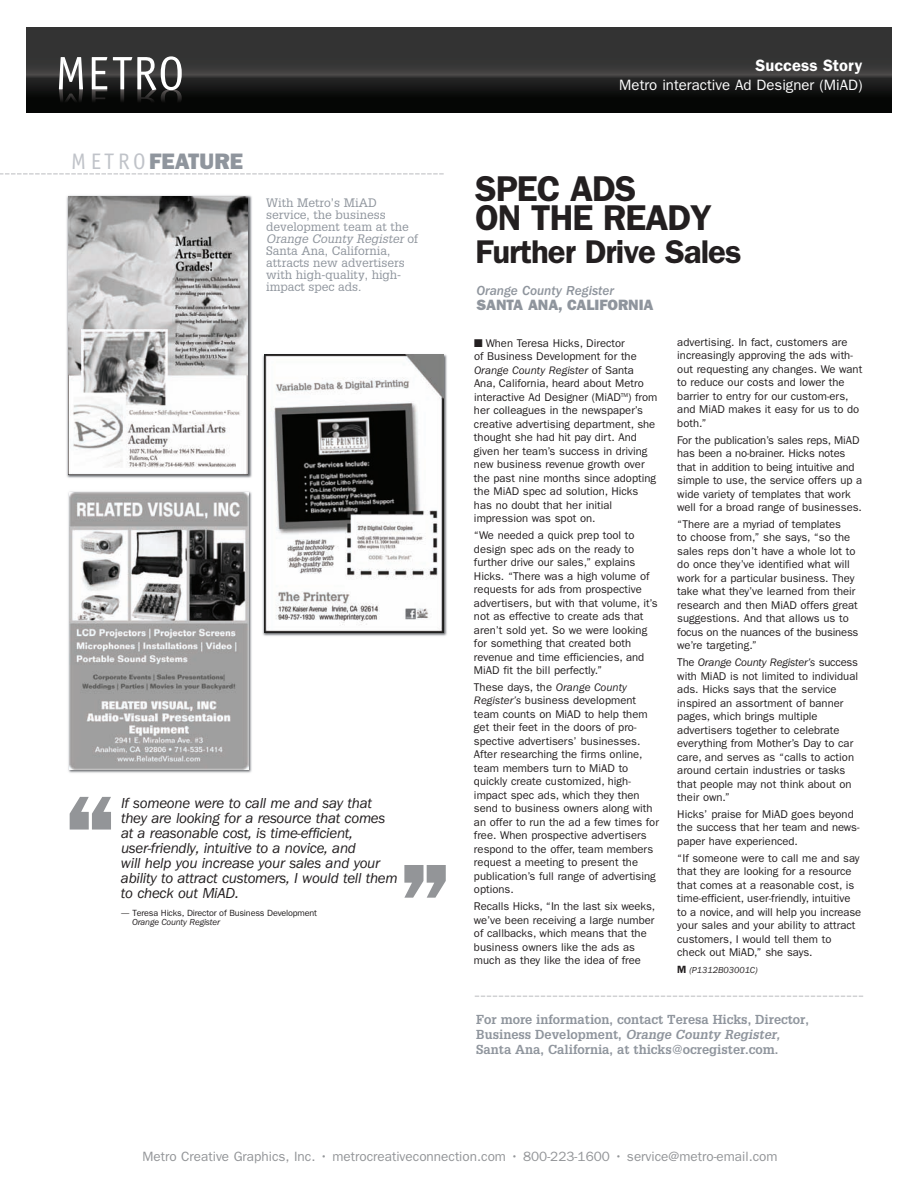
<style>
.page{position:relative;width:918px;height:1188px;background:#fff}
.page>*{position:absolute;margin:0;border:0;box-sizing:border-box;transform-origin:0 0}
.t1{font:110.25px "ITC Franklin Gothic Std Hvy";color:#939598}
.t2{font:600 36px/28.5px "ITC Franklin Gothic Std";letter-spacing:-.03em;color:#231f20}
.t3{font:600 33px "ITC Franklin Gothic Std";letter-spacing:-.03em;color:#231f20}
.t4{font:22.5px "ITC Franklin Gothic Std Hvy";color:#8f959d}
.t5{font:600 16.5px "ITC Franklin Gothic Std";color:#fff}
.t6{font:italic 15px/15px "ITC Franklin Gothic Std";letter-spacing:-.02em;color:#231f20}
.t7{font:15px "ITC Franklin Gothic Std";color:#fff}
.t8{font:15px "ITC Franklin Gothic Std Hvy";color:#8f959d}
.t9{font:13.5px "ITC Franklin Gothic Std";color:#939598}
.t10{font:13.5px "ITC Franklin Gothic Std Med It";color:#8f959d}
.t11{font:700 12.75px/15px "Glypha LT Std";color:#8f959d}
.t12{font:12px/12px "Glypha LT Std";color:#8f959d}
.t13{font:11.25px/13.5px "ITC Franklin Gothic Std";color:#231f20}
.t14{font:9px/9px "ITC Franklin Gothic Std";letter-spacing:-.02em;color:#231f20}
.t15{font:italic 9px "ITC Franklin Gothic Std";color:#231f20}
.s1{font-family:"Officina Sans Std";color:#c0c3c9}
.s2{font-style:italic}
.s3{font-weight:600;font-style:normal;font-size:10.5px}
</style>
<div class="page">
<svg style="left:27px;top:27px;width:864px;height:85px;background:#262626"></svg>
<svg style="left:59px;top:57px;width:24px;height:49px"></svg>
<svg style="left:92px;top:57px;width:15px;height:49px"></svg>
<svg style="left:113px;top:56px;width:69px;height:51px"></svg>
<svg style="left:0;top:173px;width:444px;height:2px"></svg>
<svg style="left:475px;top:996px;width:388px;height:1px"></svg>
<img style="left:66px;top:195px;width:186px;height:283px">
<img style="left:69px;top:196px;width:179px;height:278px">
<img style="left:262px;top:354px;width:185px;height:282px">
<img style="left:265px;top:355px;width:179px;height:277px">
<img style="left:68px;top:491px;width:184px;height:282px">
<img style="left:69px;top:492px;width:179px;height:278px">
<h3 class="t4" style="left:71px;top:154px;width:173px"><span class="s1">M E T R O</span> FEATURE</h3>
<p class="t12" style="left:266px;top:197px;width:154px">With Metro’s MiAD service, the business development team at the<br><span class="s2">Orange County Register</span> of<br>Santa Ana, California, attracts new advertisers with high-quality, high&shy;impact spec ads.</p>
<h1 class="t1" style="left:62px;top:797px;width:59px">“</h1>
<p class="t6" style="left:121px;top:797px;width:278px">If someone were to call me and say that they are looking for a resource that comes at a reasonable cost, is time-efficient, user-friendly, intuitive to a novice, and<br>will help you increase your sales and your ability to attract customers, I would tell them to check out MiAD.</p>
<h1 class="t1" style="left:454px;top:898px;width:59px;rotate:-180deg">“</h1>
<p class="t14" style="left:132px;top:909px;width:187px;text-indent:-11px"><span class="s2">—</span> Teresa Hicks, Director of Business Development<br><span class="s2">Orange County Register</span></p>
<h3 class="t5" style="left:756px;top:60px;width:108px">Success Story</h3>
<h3 class="t7" style="left:619px;top:80px;width:245px">Metro interactive Ad Designer (MiAD)</h3>
<h2 class="t2" style="left:475px;top:178px;width:238px">SPEC ADS<br>ON THE READY</h2>
<h3 class="t3" style="left:476px;top:240px;width:267px">Further Drive Sales</h3>
<p class="t10" style="left:476px;top:286px;width:139px">Orange County Register</p>
<h3 class="t8" style="left:476px;top:300px;width:179px">SANTA ANA, CALIFORNIA</h3>
<p class="t13" style="left:474px;top:337px;width:185px">■ When Teresa Hicks, Director<br>of Business Development for the<br><span class="s2">Orange County Register</span> of Santa<br>Ana, California, heard about Metro interactive Ad Designer (MiAD<sup>TM</sup>) from her colleagues in the newspaper’s creative advertising department, she thought she had hit pay dirt. And given her team’s success in driving new business revenue growth over the past nine months since adopting the MiAD spec ad solution, Hicks has no doubt that her initial impression was spot on.</p>
<p class="t13" style="left:474px;top:529px;width:185px">“We needed a quick prep tool to design spec ads on the ready to further drive our sales,” explains Hicks. “There was a high volume of requests for ads from prospective advertisers, but with that volume, it’s not as effective to create ads that aren’t sold yet. So we were looking for something that created both revenue and time efficiencies, and MiAD fit the bill perfectly.”</p>
<p class="t13" style="left:474px;top:681px;width:186px">These days, the <span class="s2">Orange County<br>Register’s</span> business development team counts on MiAD to help them get their feet in the doors of pro&shy;spective advertisers’ businesses.<br>After researching the firms online, team members turn to MiAD to quickly create customized, high&shy;impact spec ads, which they then send to business owners along with an offer to run the ad a few times for free. When prospective advertisers respond to the offer, team members request a meeting to present the publication’s full range of advertising options.</p>
<p class="t13" style="left:474px;top:900px;width:183px">Recalls Hicks, “In the last six weeks, we’ve been receiving a large number of callbacks, which means that the business owners like the ads as much as they like the idea of free</p>
<p class="t13" style="left:677px;top:336px;width:187px">advertising. In fact, customers are increasingly approving the ads with&shy;out requesting any changes. We want to reduce our costs and lower the barrier to entry for our custom-ers, and MiAD makes it easy for us to do both.”</p>
<p class="t13" style="left:677px;top:434px;width:187px">For the publication’s sales reps, MiAD has been a no-brainer. Hicks notes that in addition to being intuitive and simple to use, the service offers up a wide variety of templates that work well for a broad range of businesses.</p>
<p class="t13" style="left:677px;top:518px;width:183px">“There are a myriad of templates<br>to choose from,” she says, “so the sales reps don’t have a whole lot to do once they’ve identified what will work for a particular business. They take what they’ve learned from their research and then MiAD offers great suggestions. And that allows us to focus on the nuances of the business we’re targeting.”</p>
<p class="t13" style="left:677px;top:657px;width:182px">The <span class="s2">Orange County Register’s</span> success with MiAD is not limited to individual ads. Hicks says that the service inspired an assortment of banner pages, which brings multiple advertisers together to celebrate everything from Mother’s Day to car care, and serves as “calls to action around certain industries or tasks that people may not think about on their own.”</p>
<p class="t13" style="left:677px;top:808px;width:184px">Hicks’ praise for MiAD goes beyond the success that her team and news&shy;paper have experienced.</p>
<p class="t13" style="left:677px;top:852px;width:185px">“If someone were to call me and say that they are looking for a resource that comes at a reasonable cost, is time-efficient, user-friendly, intuitive to a novice, and will help you increase your sales and your ability to attract customers, I would tell them to check out MiAD,” she says.</p>
<p class="t15" style="left:677px;top:967px;width:82px"><span class="s3">M</span> (P1312B03001C)</p>
<p class="t11" style="left:476px;top:1012px;width:334px">For more information, contact Teresa Hicks, Director,<br>Business Development, <span class="s2">Orange County Register,<br></span>Santa Ana, California, at thicks@ocregister.com.</p>
<p class="t9" style="left:142px;top:1151px;width:637px">Metro Creative Graphics, Inc. • metrocreativeconnection.com • 800-223-1600 • service@metro-email.com</p>
</div>
